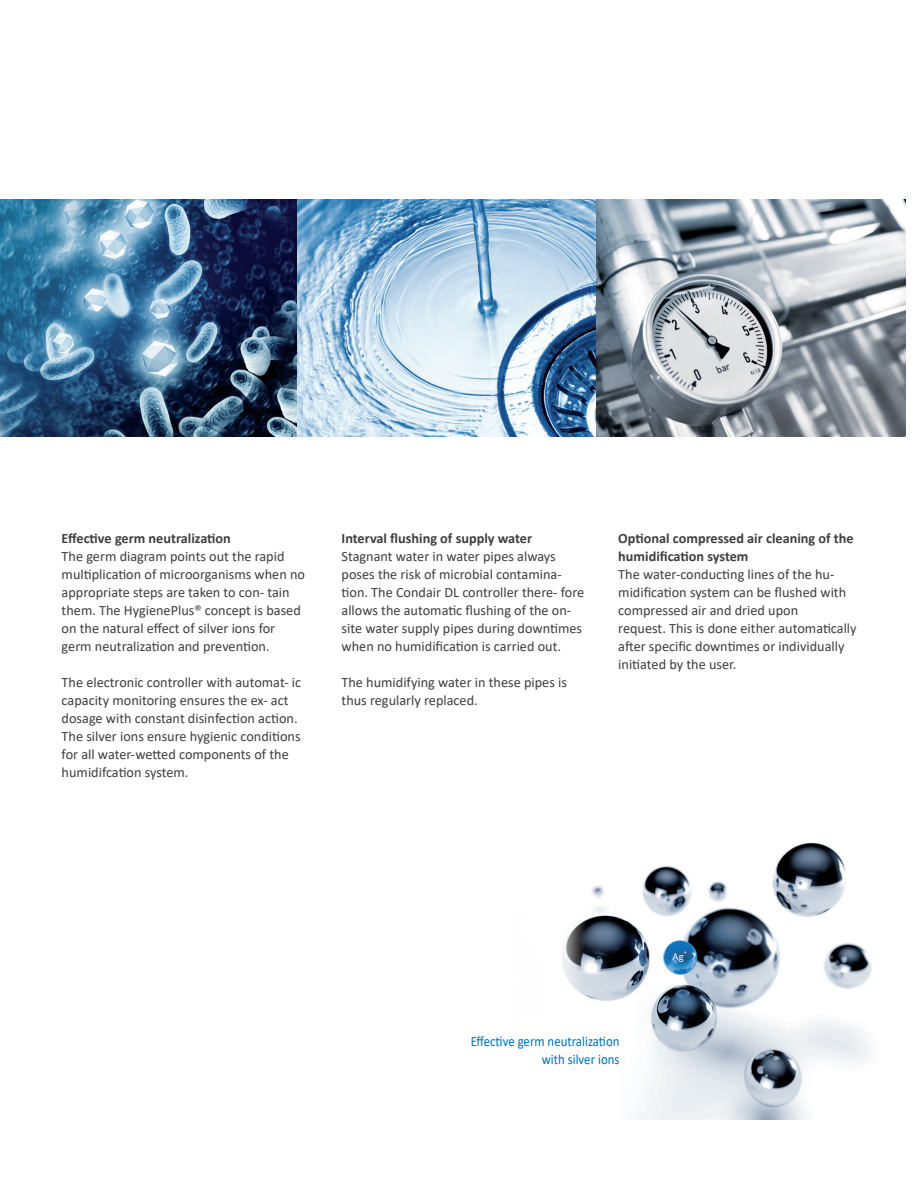
<style>
.page{position:relative;width:918px;height:1188px;background:#fff}
.page>*{position:absolute;margin:0;border:0;box-sizing:border-box;transform-origin:0 0}
.t1{font:14.25px/18px "Calibri";color:#3e3e3f}
.t2{font:700 14.25px/18px "Calibri";color:#3e3e3f}
.t3{font:14.25px/18px "Calibri";color:#0072bc;text-align:right;scale:.9 1}
.t4{font:10.5px "Calibri";color:#fff}
.t5{font:6.15px "Calibri";color:#fff}
</style>
<div class="page">
<img style="left:562px;top:842px;width:310px;height:277px">
<img style="left:0;top:199px;width:906px;height:237px">
<div style="left:521px;top:1020px;width:99px;height:113px;background:#fff"></div>
<p class="t2" style="left:62px;top:529px;width:171px">Effective germ neutralization</p>
<p class="t1" style="left:62px;top:547px;width:245px">The germ diagram points out the rapid multiplication of microorganisms when no appropriate steps are taken to con- tain them. The HygienePlus® concept is based on the natural effect of silver ions for germ neutralization and prevention.</p>
<p class="t1" style="left:62px;top:673px;width:241px">The electronic controller with automat- ic capacity monitoring ensures the ex- act dosage with constant disinfection action.<br>The silver ions ensure hygienic conditions for all water-wetted components of the humidifcation system.</p>
<p class="t2" style="left:342px;top:529px;width:192px">Interval flushing of supply water</p>
<p class="t1" style="left:342px;top:547px;width:244px">Stagnant water in water pipes always poses the risk of microbial contamina&shy;tion. The Condair DL controller there- fore allows the automatic flushing of the on&shy;site water supply pipes during downtimes when no humidification is carried out.</p>
<p class="t1" style="left:342px;top:673px;width:227px">The humidifying water in these pipes is thus regularly replaced.</p>
<p class="t2" style="left:618px;top:529px;width:237px">Optional compressed air cleaning of the humidification system</p>
<p class="t1" style="left:618px;top:565px;width:240px">The water-conducting lines of the hu&shy;midification system can be flushed with compressed air and dried upon<br>request. This is done either automatically after specific downtimes or individually initiated by the user.</p>
<p class="t3" style="left:471px;top:1032px;width:167px">Effective germ neutralization with silver ions</p>
<p class="t5" style="left:684px;top:947px;width:5px">+</p>
<p class="t4" style="left:673px;top:949px;width:13px">Ag</p>
</div>
